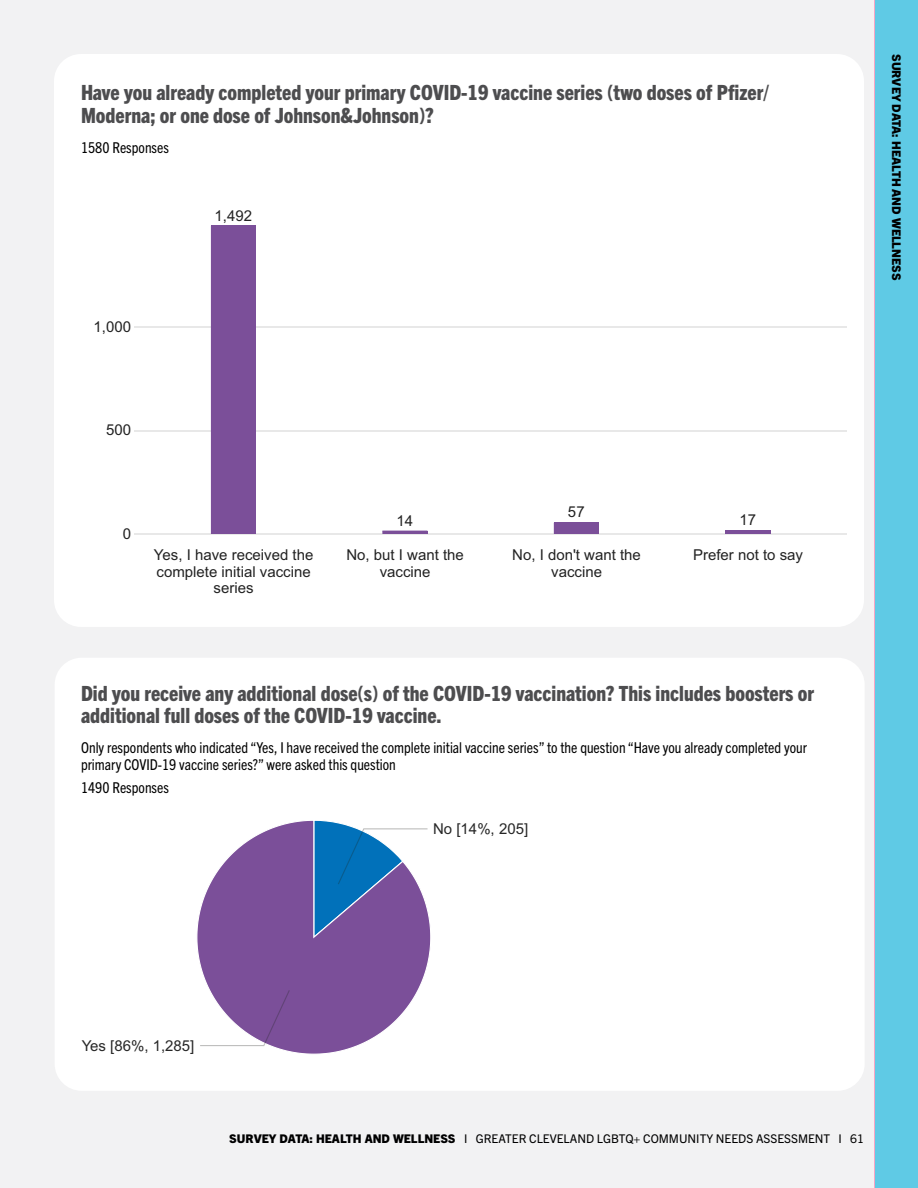
<style>
.page{position:relative;width:918px;height:1188px;background:#fff}
.page>*{position:absolute;margin:0;border:0;box-sizing:border-box;transform-origin:0 0}
.t1{font:800 condensed 21px/22.5px "Trade Gothic Next LT Pro";color:#4d4d4f}
.t2{font:condensed 15px/16.5px "Trade Gothic Next LT Pro";color:#000}
.t3{font:15px/16.5px "Arial";color:#222;text-align:center}
.t4{font:15px "Arial";color:#272727}
.t5{font:12px "Trade Gothic Next LT Pro";color:#000}
.t6{font:800 12px "Trade Gothic Next LT Pro";color:#000}
.s1{font-weight:800}
</style>
<div class="page">
<div style="left:0;top:0;width:896px;height:1188px;background:#f2f2f3"></div>
<hr style="left:0;top:0;width:1px;height:1188px;background:#bcbec0">
<div style="left:54px;top:54px;width:810px;height:573px;background:#fff;border-radius:27px"></div>
<hr style="left:134px;top:533px;width:713px;height:2px;background:#e8e8e8">
<hr style="left:134px;top:430px;width:713px;height:1px;background:#e8e8e8">
<hr style="left:134px;top:327px;width:713px;height:1px;background:#e8e8e8">
<div style="left:211px;top:226px;width:45px;height:308px;background:#7b4f99"></div>
<hr style="left:383px;top:531px;width:45px;height:3px;background:#7b4f99">
<div style="left:554px;top:522px;width:45px;height:12px;background:#7b4f99"></div>
<hr style="left:726px;top:530px;width:45px;height:4px;background:#7b4f99">
<div style="left:55px;top:658px;width:810px;height:433px;background:#fff;border-radius:27px"></div>
<svg style="left:197px;top:820px;width:234px;height:234px;fill:#7b4f99"></svg>
<svg style="left:313px;top:820px;width:115px;height:118px"></svg>
<svg style="left:200px;top:990px;width:90px;height:56px"></svg>
<div style="left:875px;top:0;width:43px;height:1188px;background:#5fcae5"></div>
<p class="t1" style="left:81px;top:80px;width:689px">Have you already completed your primary COVID-19 vaccine series (two doses of Pfizer/<br>Moderna; or one dose of Johnson&amp;Johnson)?</p>
<p class="t2" style="left:81px;top:138px;width:89px">1580 Responses</p>
<p class="t3" style="left:215px;top:207px;width:39px">1,492</p>
<p class="t3" style="left:94px;top:319px;width:39px">1,000</p>
<p class="t3" style="left:106px;top:422px;width:27px">500</p>
<p class="t3" style="left:123px;top:525px;width:10px">0</p>
<p class="t3" style="left:397px;top:512px;width:18px">14</p>
<p class="t3" style="left:568px;top:503px;width:18px">57</p>
<p class="t3" style="left:739px;top:511px;width:18px">17</p>
<p class="t3" style="left:154px;top:547px;width:161px">Yes, I have received the complete initial vaccine series</p>
<p class="t3" style="left:346px;top:547px;width:119px">No, but I want the vaccine</p>
<p class="t3" style="left:512px;top:547px;width:130px">No, I don't want the vaccine</p>
<p class="t3" style="left:693px;top:547px;width:112px">Prefer not to say</p>
<p class="t1" style="left:81px;top:681px;width:735px">Did you receive any additional dose(s) of the COVID-19 vaccination? This includes boosters or additional full doses of the COVID-19 vaccine.</p>
<p class="t2" style="left:81px;top:739px;width:728px">Only respondents who indicated “Yes, I have received the complete initial vaccine series” to the question “Have you already completed your primary COVID-19 vaccine series?” were asked this question</p>
<p class="t2" style="left:81px;top:779px;width:89px">1490 Responses</p>
<p class="t4" style="left:433px;top:819px;width:97px">No [14%, 205]</p>
<p class="t6" style="left:905px;top:54px;width:228px;rotate:90deg">SURVEY DATA: HEALTH AND WELLNESS</p>
<p class="t4" style="left:82px;top:1036px;width:114px">Yes [86%, 1,285]</p>
<p class="t5" style="left:229px;top:1131px;width:636px"><span class="s1">SURVEY DATA: HEALTH AND WELLNESS</span> I GREATER CLEVELAND LGBTQ+ COMMUNITY NEEDS ASSESSMENT I 61</p>
</div>
